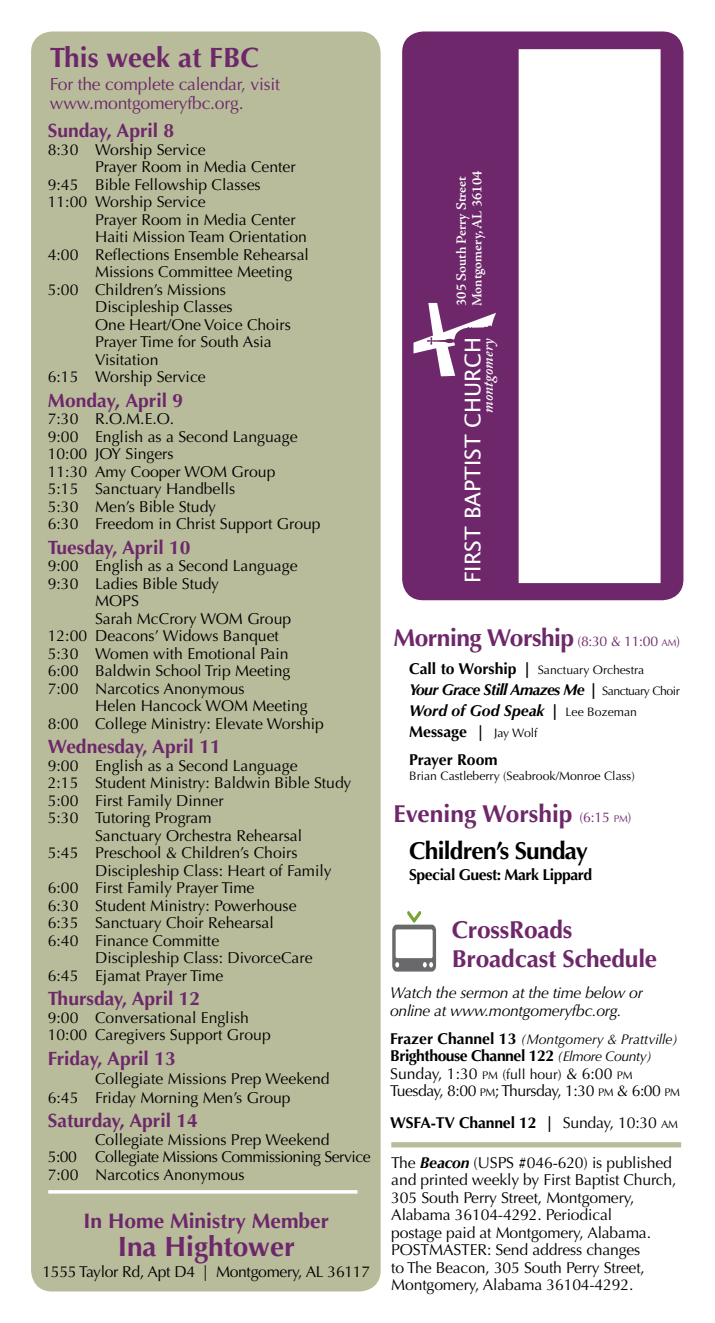
<style>
.page{position:relative;width:715px;height:1323px;background:#fff}
.page>*{position:absolute;margin:0;border:0;box-sizing:border-box;transform-origin:0 0}
.t1{font:700 28px "Optima";color:#6d276a}
.t2{font:700 24.5px/29.4px "Optima";letter-spacing:-.01em;color:#6d276a}
.t3{font:700 24.5px/36.8px "Optima";letter-spacing:-.03em;color:#000}
.t4{font:21.7px "Lucida Sans";color:#fff}
.t5{font:700 21px "Optima";color:#6d276a}
.t6{font:700 19.25px "Optima";color:#6d276a}
.t7{font:17.5px/19.2px "Optima";letter-spacing:-.01em;color:#6d276a}
.t8{font:15.75px/17.5px "Optima";color:#000}
.t9{font:15.75px/17.5px "Optima";letter-spacing:-.03em;color:#000}
.t10{font:italic 700 15.75px/21px "Optima";letter-spacing:-.04em;color:#000}
.t11{font:italic 15.75px/17.5px "Optima";letter-spacing:-.02em;color:#000}
.t12{font:15.75px "Optima";letter-spacing:-.02em;color:#000}
.t13{font:700 15.75px "Optima";letter-spacing:-.01em;color:#000}
.t14{font:700 15.75px "Optima";letter-spacing:-.03em;color:#000}
.t15{font:700 15.75px "Optima";color:#000}
.t16{font:italic 600 15.22px "Adobe Caslon Pro";color:#fff}
.t17{font:600 14.17px/15.6px "Adobe Jenson Pro";letter-spacing:-.005em;color:#fff}
.t18{font:italic 14px "Optima";color:#000}
.t19{font:12.25px "Optima";color:#000}
.s1{font-weight:400;font-size:14px}
.s2{font-weight:400;font-size:9.8px}
.s3{font-weight:700;font-size:15.75px}
.s4{font-weight:700;font-style:italic;font-size:15.75px}
.s5{font-weight:400;font-style:normal;font-size:12.25px}
.s6{font-style:normal}
.s7{color:#6d276a}
.s8{font-weight:400;font-size:14px;color:#6d276a}
.s9{font-weight:400;font-size:9.8px;color:#6d276a}
.s10{font-weight:700;font-style:normal;font-size:15.75px}
.s11{font-weight:700}
.s12{font-style:italic;font-size:14px}
.s13{font-size:11.03px}
.s14{font-size:14px}
.s15{font-style:inherit}
.s16{font-weight:400}
.s17{font-weight:400;font-size:11.03px}
.s18{font-weight:700;font-style:italic}
</style>
<div class="page">
<div style="left:31px;top:32px;width:349px;height:1260px;background:#b8bc9b;border-radius:21px"></div>
<svg style="left:48px;top:1190px;width:309px;height:4px"></svg>
<div style="left:391px;top:1142px;width:289px;height:5px;background:#b8bc9b"></div>
<div style="left:402px;top:32px;width:281px;height:568px;background:#6d276a;border-radius:21px"></div>
<div style="left:518px;top:49px;width:142px;height:534px;background:#fff;border:2px solid #fff"></div>
<svg style="left:413px;top:303px;width:83px;height:73px"></svg>
<svg style="left:392px;top:911px;width:43px;height:61px"></svg>
<h1 class="t1" style="left:50px;top:41px;width:210px">This week at FBC</h1>
<p class="t7" style="left:50px;top:74px;width:231px">For the complete calendar, visit www.montgomeryfbc.org.</p>
<p class="t6" style="left:48px;top:120px;width:128px">Sunday, April 8</p>
<p class="t8" style="left:48px;top:141px;width:159px">8:30 Worship Service</p>
<p class="t8" style="left:95px;top:158px;width:202px">Prayer Room in Media Center</p>
<p class="t8" style="left:48px;top:176px;width:214px">9:45 Bible Fellowship Classes</p>
<p class="t8" style="left:48px;top:193px;width:159px">11:00 Worship Service</p>
<p class="t8" style="left:95px;top:211px;width:202px">Prayer Room in Media Center</p>
<p class="t8" style="left:95px;top:228px;width:213px">Haiti Mission Team Orientation</p>
<p class="t8" style="left:48px;top:246px;width:262px">4:00 Reflections Ensemble Rehearsal</p>
<p class="t8" style="left:95px;top:263px;width:198px">Missions Committee Meeting</p>
<p class="t8" style="left:48px;top:281px;width:179px">5:00 Children’s Missions</p>
<p class="t8" style="left:95px;top:298px;width:139px">Discipleship Classes</p>
<p class="t8" style="left:95px;top:316px;width:197px">One Heart/One Voice Choirs</p>
<p class="t8" style="left:95px;top:333px;width:178px">Prayer Time for South Asia</p>
<p class="t8" style="left:95px;top:351px;width:65px">Visitation</p>
<p class="t8" style="left:48px;top:368px;width:159px">6:15 Worship Service</p>
<p class="t6" style="left:48px;top:389px;width:137px">Monday, April 9</p>
<p class="t8" style="left:48px;top:410px;width:274px">7:30 R.O.M.E.O.<br>9:00 English as a Second Language<br>10:00 JOY Singers<br>11:30 Amy Cooper WOM Group<br>5:15 Sanctuary Handbells<br>5:30 Men’s Bible Study<br>6:30 Freedom in Christ Support Group</p>
<p class="t6" style="left:48px;top:536px;width:144px">Tuesday, April 10</p>
<p class="t8" style="left:48px;top:557px;width:251px">9:00 English as a Second Language</p>
<p class="t8" style="left:48px;top:575px;width:173px">9:30 Ladies Bible Study</p>
<p class="t8" style="left:95px;top:592px;width:45px">MOPS</p>
<p class="t8" style="left:95px;top:610px;width:197px">Sarah McCrory WOM Group</p>
<p class="t8" style="left:48px;top:627px;width:232px">12:00 Deacons’ Widows Banquet</p>
<p class="t8" style="left:48px;top:645px;width:242px">5:30 Women with Emotional Pain</p>
<p class="t8" style="left:48px;top:662px;width:244px">6:00 Baldwin School Trip Meeting</p>
<p class="t8" style="left:48px;top:680px;width:198px">7:00 Narcotics Anonymous</p>
<p class="t8" style="left:95px;top:697px;width:214px">Helen Hancock WOM Meeting</p>
<p class="t8" style="left:48px;top:715px;width:277px">8:00 College Ministry: Elevate Worship</p>
<p class="t6" style="left:48px;top:736px;width:174px">Wednesday, April 11</p>
<p class="t8" style="left:48px;top:757px;width:251px">9:00 English as a Second Language</p>
<p class="t8" style="left:48px;top:774px;width:305px">2:15 Student Ministry: Baldwin Bible Study</p>
<p class="t8" style="left:48px;top:792px;width:177px">5:00 First Family Dinner</p>
<p class="t8" style="left:48px;top:809px;width:165px">5:30 Tutoring Program</p>
<p class="t8" style="left:95px;top:827px;width:208px">Sanctuary Orchestra Rehearsal</p>
<p class="t8" style="left:48px;top:844px;width:251px">5:45 Preschool &amp; Children’s Choirs</p>
<p class="t8" style="left:95px;top:862px;width:238px">Discipleship Class: Heart of Family</p>
<p class="t8" style="left:48px;top:879px;width:208px">6:00 First Family Prayer Time</p>
<p class="t8" style="left:48px;top:897px;width:250px">6:30 Student Ministry: Powerhouse</p>
<p class="t8" style="left:48px;top:914px;width:227px">6:35 Sanctuary Choir Rehearsal</p>
<p class="t8" style="left:48px;top:932px;width:173px">6:40 Finance Committe</p>
<p class="t8" style="left:95px;top:949px;width:219px">Discipleship Class: DivorceCare</p>
<p class="t8" style="left:48px;top:967px;width:177px">6:45 Ejamat Prayer Time</p>
<p class="t6" style="left:48px;top:988px;width:154px">Thursday, April 12</p>
<p class="t8" style="left:48px;top:1009px;width:224px">9:00 Conversational English<br>10:00 Caregivers Support Group</p>
<p class="t6" style="left:48px;top:1047px;width:129px">Friday, April 13</p>
<p class="t8" style="left:48px;top:1069px;width:283px;line-height:18.9px;text-indent:47px">Collegiate Missions Prep Weekend<br>6:45 Friday Morning Men’s Group</p>
<p class="t6" style="left:48px;top:1109px;width:151px">Saturday, April 14</p>
<p class="t8" style="left:48px;top:1131px;width:324px;text-indent:47px">Collegiate Missions Prep Weekend<br>5:00 Collegiate Missions Commissioning Service<br>7:00 Narcotics Anonymous</p>
<h3 class="t5" style="left:84px;top:1209px;width:247px">In Home Ministry Member</h3>
<h1 class="t1" style="left:118px;top:1230px;width:179px">Ina Hightower</h1>
<p class="t12" style="left:42px;top:1263px;width:329px">1555 Taylor Rd, Apt D4 | Montgomery, AL 36117</p>
<p class="t17" style="left:453px;top:306px;width:137px;rotate:-90deg">305 South Perry Street<br>Montgomery, AL 36104</p>
<h3 class="t4" style="left:460px;top:583px;width:248px;rotate:-90deg">FIRST BAPTIST CHURCH</h3>
<p class="t16" style="left:478px;top:413px;width:77px;rotate:-90deg">montgomery</p>
<h2 class="t2" style="left:393px;top:623px;width:288px">Morning Worship <span class="s1">(8:30 &amp; 11:00</span> <span class="s2">AM</span><span class="s1">)</span></h2>
<p class="t19" style="left:409px;top:662px;width:236px"><span class="s3">Call to Worship</span> <span class="s4">|</span> Sanctuary Orchestra</p>
<p class="t10" style="left:409px;top:679px;width:272px">Your Grace Still Amazes Me | <span class="s5">Sanctuary Choir<br></span>Word of God Speak | <span class="s5">Lee Bozeman<br></span><span class="s6">Message |</span> <span class="s5">Jay Wolf</span></p>
<p class="t15" style="left:409px;top:750px;width:90px">Prayer Room</p>
<p class="t19" style="left:409px;top:769px;width:227px">Brian Castleberry (Seabrook/Monroe Class)</p>
<h2 class="t3" style="left:409px;top:796px;width:224px;text-indent:-16px"><span class="s7">Evening Worship</span> <span class="s8">(6:15</span> <span class="s9">PM</span><span class="s8">)<br></span>Children’s Sunday</h2>
<p class="t14" style="left:409px;top:866px;width:184px">Special Guest: Mark Lippard</p>
<h2 class="t2" style="left:451px;top:915px;width:207px">CrossRoads<br>Broadcast Schedule</h2>
<p class="t11" style="left:390px;top:984px;width:254px">Watch the sermon at the time below or online at www.montgomeryfbc.org.</p>
<p class="t18" style="left:390px;top:1031px;width:289px"><span class="s10">Frazer Channel 13</span> (Montgomery &amp; Prattville)</p>
<p class="t9" style="left:390px;top:1048px;width:291px"><span class="s11">Brighthouse Channel 122</span> <span class="s12">(Elmore County)<br></span>Sunday, 1:30 <span class="s13">PM</span> <span class="s14">(full hour)</span> &amp; 6:00 <span class="s13">PM<br></span>Tuesday, 8:00 <span class="s13">PM</span><span class="s15">;</span> Thursday, 1:30 <span class="s13">PM</span> &amp; 6:00 <span class="s13">PM</span></p>
<p class="t13" style="left:390px;top:1113px;width:289px">WSFA-TV Channel 12 | <span class="s16">Sunday, 10:30</span> <span class="s17">AM</span></p>
<p class="t8" style="left:391px;top:1154px;width:286px">The <span class="s18">Beacon</span> (USPS #046-620) is published and printed weekly by First Baptist Church, 305 South Perry Street, Montgomery, Alabama 36104-4292. Periodical<br>postage paid at Montgomery, Alabama.<br>POSTMASTER: Send address changes<br>to The Beacon, 305 South Perry Street, Montgomery, Alabama 36104-4292.</p>
</div>
